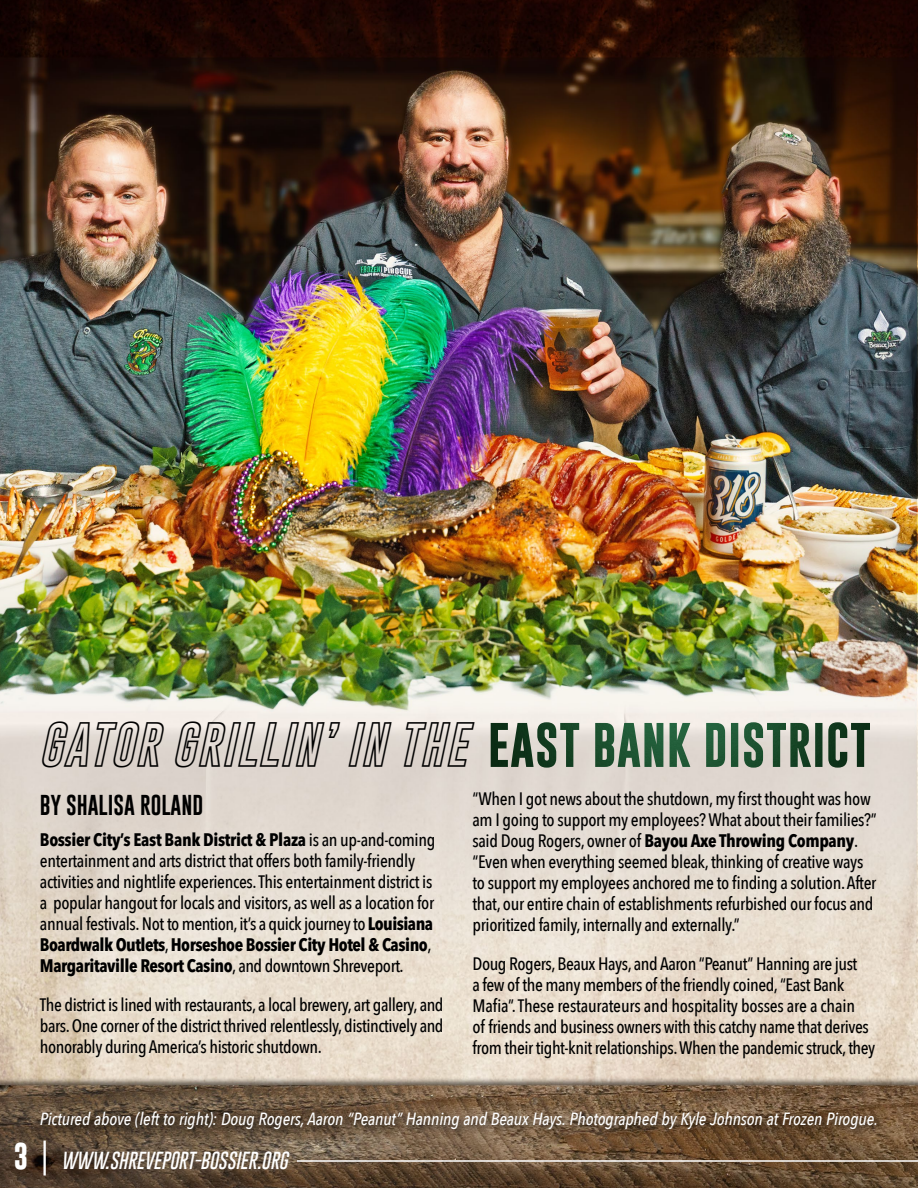
<style>
.page{position:relative;width:918px;height:1188px;background:#fff}
.page>*{position:absolute;margin:0;border:0;box-sizing:border-box;transform-origin:0 0}
.t1{font:italic 700 45px "Gobold Hollow";letter-spacing:.01em;color:#000}
.t2{font:21px "Gobold";color:#000}
.t3{font:500 18px/21px "Avenir Next Condensed";letter-spacing:-.02em;color:#000}
.t4{font:700 condensed 18px/21px "Avenir Next LT Pro";letter-spacing:-.025em;color:#000}
.t5{font:italic 100 18px "Gobold";color:#fff}
.t6{font:italic 500 17.7px "Avenir Next Condensed";letter-spacing:-.01em;color:#fff}
.s1{font-family:"Avenir Next Condensed";font-weight:500;font-stretch:normal}
.s2{font-family:"Avenir Next LT Pro";font-weight:700;font-stretch:condensed}
.s3{font-weight:700;font-style:normal;font-size:27px}
.s4{font-style:normal;font-size:27px}
</style>
<div class="page">
<img style="left:0;top:0;width:918px;height:1188px">
<hr style="left:297px;top:1160px;width:621px;height:2px;background:#fff">
<div style="left:36px;top:1107px;width:850px;height:33px;background:#000;opacity:.75"></div>
<img style="left:491px;top:722px;width:379px;height:46px">
<h1 class="t1" style="left:38px;top:715px;width:430px">GATOR GRILLIN’ IN THE</h1>
<p class="t2" style="left:40px;top:791px;width:165px">BY SHALISA ROLAND</p>
<p class="t4" style="left:40px;top:829px;width:397px">Bossier City’s East Bank District &amp; Plaza <span class="s1">is an up-and-coming</span></p>
<p class="t3" style="left:40px;top:850px;width:396px">entertainment and arts district that offers both family-friendly activities and nightlife experiences. This entertainment district is a popular hangout for locals and visitors, as well as a location for annual festivals. Not to mention, it’s a quick journey to <span class="s2">Louisiana</span></p>
<p class="t4" style="left:40px;top:934px;width:393px">Boardwalk Outlets<span class="s1">,</span> Horseshoe Bossier City Hotel &amp; Casino<span class="s1">,<br></span>Margaritaville Resort Casino<span class="s1">, and downtown Shreveport.</span></p>
<p class="t3" style="left:40px;top:995px;width:405px;text-align:justify">The district is lined with restaurants, a local brewery, art gallery, and bars. One corner of the district thrived relentlessly, distinctively and honorably during America’s historic shutdown.</p>
<p class="t3" style="left:473px;top:789px;width:406px">“When I got news about the shutdown, my first thought was how am I going to support my employees? What about their families?” said Doug Rogers, owner of <span class="s2">Bayou Axe Throwing Company</span>. “Even when everything seemed bleak, thinking of creative ways to support my employees anchored me to finding a solution. After that, our entire chain of establishments refurbished our focus and prioritized family, internally and externally.”</p>
<p class="t3" style="left:473px;top:954px;width:404px">Doug Rogers, Beaux Hays, and Aaron “Peanut” Hanning are just<br>a few of the many members of the friendly coined, “East Bank Mafia”. These restaurateurs and hospitality bosses are a chain<br>of friends and business owners with this catchy name that derives from their tight-knit relationships. When the pandemic struck, they</p>
<p class="t6" style="left:40px;top:1109px;width:840px">Pictured above (left to right): Doug Rogers, Aaron “Peanut” Hanning and Beaux Hays. Photographed by Kyle Johnson at Frozen Pirogue.</p>
<p class="t5" style="left:14px;top:1149px;width:276px"><span class="s3">3</span> <span class="s4">|</span> WWW.SHREVEPORT-BOSSIER.ORG</p>
</div>
